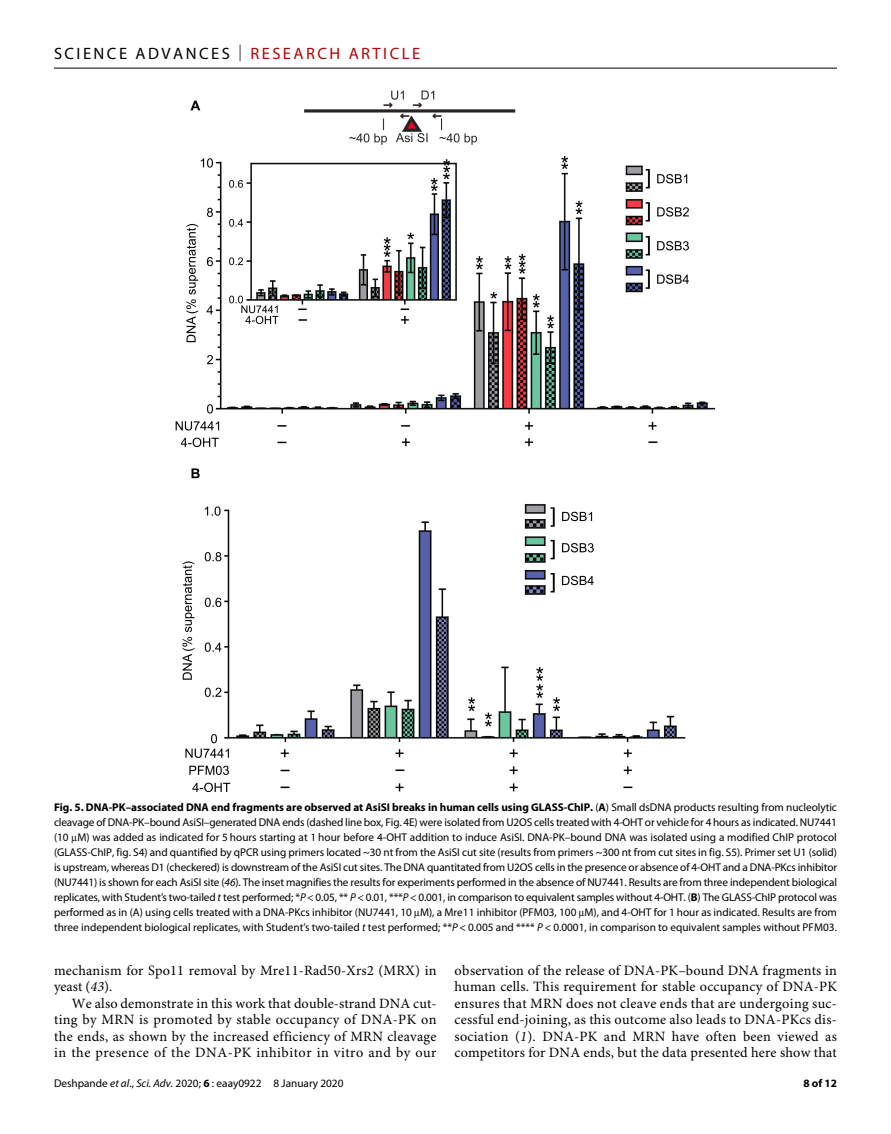
<style>
.page{position:relative;width:891px;height:1134px;background:#fff}
.page>*{position:absolute;margin:0;border:0;box-sizing:border-box;transform-origin:0 0}
.t1{font:16.5px "Myriad Pro";letter-spacing:.15em;color:#000}
.t2{font:14.25px/16.5px "Minion Pro";letter-spacing:.015em;color:#000;text-align:justify}
.t3{font:11.25px/15px "Myriad Pro";color:#000;text-align:justify}
.t4{font:700 11.25px "Myriad Pro";color:#000}
.s1{font-weight:300}
.s2{color:#b10508}
.s3{font-weight:700}
.s4{font-style:italic}
</style>
<div class="page">
<hr style="left:54px;top:68px;width:783px;height:1px;background:#000">
<img style="left:176px;top:90px;width:540px;height:703px">
<h1 class="t1" style="left:54px;top:40px;width:368px">SCIENCE ADVANCES <span class="s1">|</span> <span class="s2">RESEARCH ARTICLE</span></h1>
<p class="t3" style="left:54px;top:800px;width:785px"><span class="s3">Fig. 5. DNA-PK–associated DNA end fragments are observed at AsiSI breaks in human cells using GLASS-ChIP.</span> (<span class="s3">A</span>) Small dsDNA products resulting from nucleolytic cleavage of DNA-PK–bound AsiSI–generated DNA ends (dashed line box, Fig. 4E) were isolated from U2OS cells treated with 4-OHT or vehicle for 4 hours as indicated. NU7441 (10 M) was added as indicated for 5 hours starting at 1 hour before 4-OHT addition to induce AsiSI. DNA-PK–bound DNA was isolated using a modified ChIP protocol (GLASS-ChIP, fig. S4) and quantified by qPCR using primers located ~30 nt from the AsiSI cut site (results from primers ~300 nt from cut sites in fig. S5). Primer set U1 (solid) is upstream, whereas D1 (checkered) is downstream of the AsiSI cut sites. The DNA quantitated from U2OS cells in the presence or absence of 4-OHT and a DNA-PKcs inhibitor (NU7441) is shown for each AsiSI site (<span class="s4">46</span>). The inset magnifies the results for experiments performed in the absence of NU7441. Results are from three independent biological replicates, with Student’s two-tailed <span class="s4">t</span> test performed; *<span class="s4">P</span> &lt; 0.05, ** <span class="s4">P</span> &lt; 0.01, ***<span class="s4">P</span>&lt; 0.001, in comparison to equivalent samples without 4-OHT. (<span class="s3">B</span>) The GLASS-ChIP protocol was performed as in (A) using cells treated with a DNA-PKcs inhibitor (NU7441, 10 M), a Mre11 inhibitor (PFM03, 100 M), and 4-OHT for 1 hour as indicated. Results are from three independent biological replicates, with Student’s two-tailed <span class="s4">t</span> test performed; **<span class="s4">P</span> &lt; 0.005 and **** <span class="s4">P</span> &lt; 0.0001, in comparison to equivalent samples without PFM03.</p>
<p class="t2" style="left:54px;top:963px;width:384px">mechanism for Spo11 removal by Mre11-Rad50-Xrs2 (MRX) in yeast (<span class="s4">43</span>).</p>
<p class="t2" style="left:54px;top:996px;width:384px;text-indent:18px">We also demonstrate in this work that double-strand DNA cut&shy;ting by MRN is promoted by stable occupancy of DNA-PK on the ends, as shown by the increased efficiency of MRN cleavage in the presence of the DNA-PK inhibitor in vitro and by our</p>
<p class="t3" style="left:54px;top:1076px;width:291px">Deshpande <span class="s4">et al</span>., <span class="s4">Sci. Adv.</span> 2020; <span class="s3">6</span> : eaay0922 8 January 2020</p>
<p class="t2" style="left:454px;top:963px;width:384px">observation of the release of DNA-PK–bound DNA fragments in human cells. This requirement for stable occupancy of DNA-PK ensures that MRN does not cleave ends that are undergoing suc&shy;cessful end-joining, as this outcome also leads to DNA-PKcs dis&shy;sociation (<span class="s4">1</span>). DNA-PK and MRN have often been viewed as competitors for DNA ends, but the data presented here show that</p>
<p class="t4" style="left:803px;top:1074px;width:35px">8 of 12</p>
</div>
